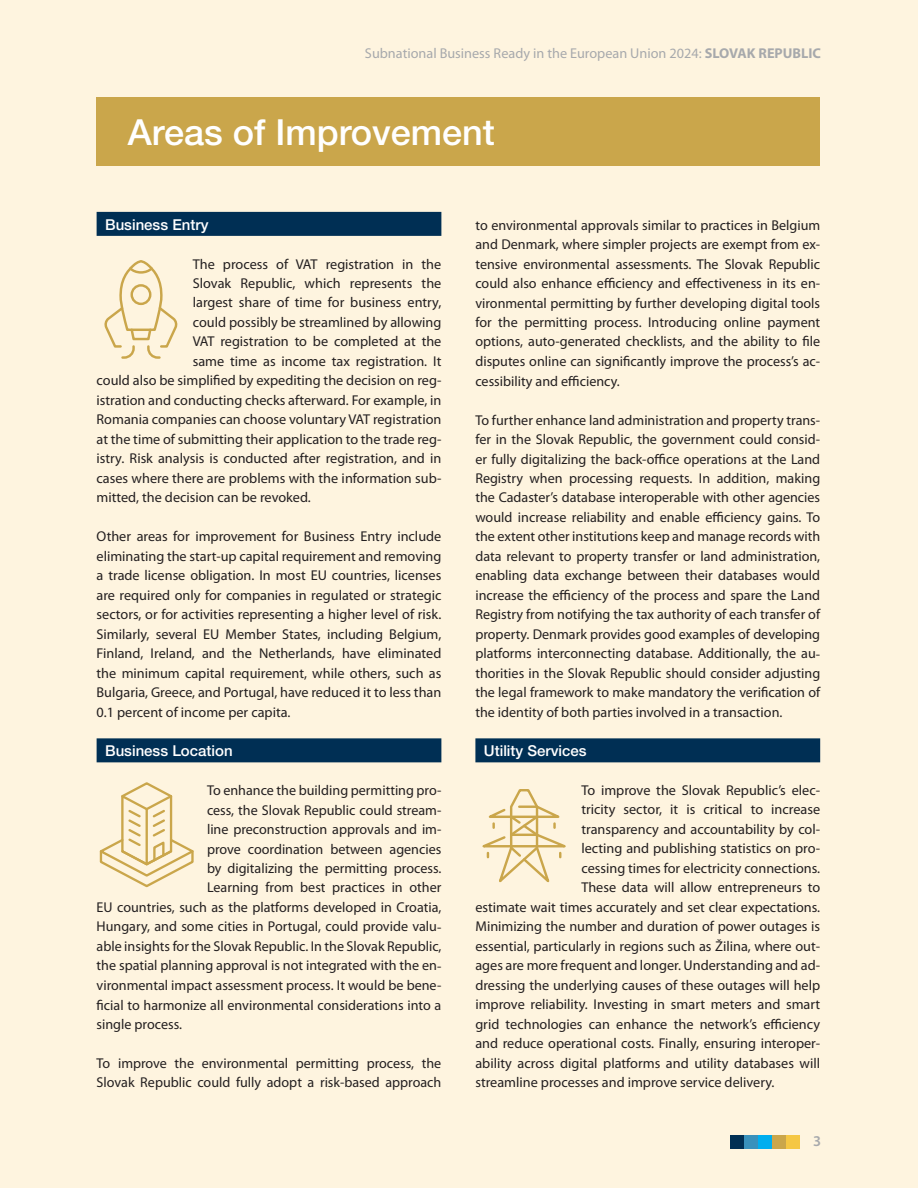
<style>
.page{position:relative;width:918px;height:1188px;background:#fef4df}
.page>*{position:absolute;margin:0;border:0;box-sizing:border-box;transform-origin:0 0}
.t1{font:500 36px "Helvetica Neue LT Pro";color:#fff}
.t2{font:500 15px "Helvetica Neue LT Pro";color:#fff}
.t3{font:600 15px "Myriad Pro";color:#a7a9ac}
.t4{font:14.25px/19.5px "Myriad Pro";color:#231f20;text-align:justify}
.t5{font:14.25px "Myriad Pro";color:#a7a9ac}
.s1{font-weight:700}
</style>
<div class="page">
<div style="left:730px;top:1135px;width:14px;height:13px;background:#002f54"></div>
<div style="left:744px;top:1135px;width:14px;height:13px;background:#3991bc"></div>
<div style="left:758px;top:1135px;width:14px;height:13px;background:#00aeef"></div>
<div style="left:772px;top:1135px;width:14px;height:13px;background:#caa64b"></div>
<div style="left:786px;top:1135px;width:14px;height:13px;background:#f5c744"></div>
<div style="left:97px;top:98px;width:723px;height:68px;background:#caa64b"></div>
<svg style="left:105px;top:260px;width:72px;height:99px"></svg>
<svg style="left:99px;top:782px;width:95px;height:106px"></svg>
<svg style="left:482px;top:789px;width:84px;height:94px"></svg>
<div style="left:97px;top:212px;width:344px;height:24px;background:#002f54"></div>
<div style="left:97px;top:738px;width:344px;height:24px;background:#002f54"></div>
<div style="left:475px;top:738px;width:345px;height:24px;background:#002f54"></div>
<p class="t5" style="left:365px;top:44px;width:458px">Subnational Business Ready in the European Union 2024: <span class="s1">SLOVAK REPUBLIC</span></p>
<h1 class="t1" style="left:128px;top:110px;width:368px">Areas of Improvement</h1>
<p class="t2" style="left:105px;top:215px;width:105px">Business Entry</p>
<p class="t4" style="left:193px;top:254px;width:250px">The process of VAT registration in the</p>
<p class="t4" style="left:193px;top:273px;width:250px">Slovak Republic, which represents the</p>
<p class="t4" style="left:193px;top:293px;width:250px">largest share of time for business entry,</p>
<p class="t4" style="left:193px;top:312px;width:250px">could possibly be streamlined by allowing</p>
<p class="t4" style="left:193px;top:332px;width:250px">VAT registration to be completed at the</p>
<p class="t4" style="left:193px;top:351px;width:250px">same time as income tax registration. It</p>
<p class="t4" style="left:97px;top:371px;width:346px">could also be simplified by expediting the decision on reg-</p>
<p class="t4" style="left:97px;top:390px;width:346px">istration and conducting checks afterward. For example, in</p>
<p class="t4" style="left:97px;top:410px;width:346px">Romania companies can choose voluntary VAT registration</p>
<p class="t4" style="left:97px;top:429px;width:346px">at the time of submitting their application to the trade reg-</p>
<p class="t4" style="left:97px;top:449px;width:346px">istry. Risk analysis is conducted after registration, and in</p>
<p class="t4" style="left:97px;top:468px;width:346px">cases where there are problems with the information sub-</p>
<p class="t4" style="left:97px;top:488px;width:216px">mitted, the decision can be revoked.</p>
<p class="t4" style="left:97px;top:527px;width:346px">Other areas for improvement for Business Entry include eliminating the start-up capital requirement and removing a trade license obligation. In most EU countries, licenses are required only for companies in regulated or strategic sectors, or for activities representing a higher level of risk.<br>Similarly, several EU Member States, including Belgium, Finland, Ireland, and the Netherlands, have eliminated the minimum capital requirement, while others, such as Bulgaria, Greece, and Portugal, have reduced it to less than 0.1 percent of income per capita.</p>
<p class="t2" style="left:105px;top:742px;width:129px">Business Location</p>
<p class="t4" style="left:207px;top:780px;width:236px">To enhance the building permitting pro-</p>
<p class="t4" style="left:207px;top:800px;width:236px">cess, the Slovak Republic could stream-</p>
<p class="t4" style="left:207px;top:819px;width:236px">line preconstruction approvals and im-</p>
<p class="t4" style="left:207px;top:839px;width:236px">prove coordination between agencies</p>
<p class="t4" style="left:207px;top:858px;width:236px">by digitalizing the permitting process.</p>
<p class="t4" style="left:207px;top:878px;width:236px">Learning from best practices in other</p>
<p class="t4" style="left:97px;top:897px;width:346px">EU countries, such as the platforms developed in Croatia,</p>
<p class="t4" style="left:97px;top:917px;width:346px">Hungary, and some cities in Portugal, could provide valu-</p>
<p class="t4" style="left:97px;top:936px;width:346px">able insights for the Slovak Republic. In the Slovak Republic,</p>
<p class="t4" style="left:97px;top:956px;width:346px">the spatial planning approval is not integrated with the en-</p>
<p class="t4" style="left:97px;top:975px;width:346px">vironmental impact assessment process. It would be bene-</p>
<p class="t4" style="left:97px;top:995px;width:346px">ficial to harmonize all environmental considerations into a</p>
<p class="t4" style="left:97px;top:1014px;width:87px">single process.</p>
<p class="t4" style="left:97px;top:1053px;width:346px">To improve the environmental permitting process, the<br>Slovak Republic could fully adopt a risk-based approach</p>
<p class="t4" style="left:475px;top:215px;width:346px">to environmental approvals similar to practices in Belgium and Denmark, where simpler projects are exempt from ex&shy;tensive environmental assessments. The Slovak Republic could also enhance efficiency and effectiveness in its en&shy;vironmental permitting by further developing digital tools for the permitting process. Introducing online payment options, auto-generated checklists, and the ability to file disputes online can significantly improve the process’s ac&shy;cessibility and efficiency.</p>
<p class="t4" style="left:475px;top:410px;width:346px">To further enhance land administration and property trans&shy;fer in the Slovak Republic, the government could consid&shy;er fully digitalizing the back-office operations at the Land Registry when processing requests. In addition, making the Cadaster’s database interoperable with other agencies would increase reliability and enable efficiency gains. To the extent other institutions keep and manage records with data relevant to property transfer or land administration, enabling data exchange between their databases would increase the efficiency of the process and spare the Land Registry from notifying the tax authority of each transfer of property. Denmark provides good examples of developing platforms interconnecting database. Additionally, the au&shy;thorities in the Slovak Republic should consider adjusting the legal framework to make mandatory the verification of the identity of both parties involved in a transaction.</p>
<p class="t2" style="left:484px;top:742px;width:104px">Utility Services</p>
<p class="t4" style="left:581px;top:780px;width:240px">To improve the Slovak Republic’s elec-</p>
<p class="t4" style="left:581px;top:800px;width:240px">tricity sector, it is critical to increase</p>
<p class="t4" style="left:581px;top:819px;width:240px">transparency and accountability by col-</p>
<p class="t4" style="left:581px;top:839px;width:240px">lecting and publishing statistics on pro-</p>
<p class="t4" style="left:581px;top:858px;width:240px">cessing times for electricity connections.</p>
<p class="t4" style="left:581px;top:878px;width:240px">These data will allow entrepreneurs to</p>
<p class="t4" style="left:475px;top:897px;width:346px">estimate wait times accurately and set clear expectations.</p>
<p class="t4" style="left:475px;top:917px;width:346px">Minimizing the number and duration of power outages is</p>
<p class="t4" style="left:475px;top:936px;width:346px">essential, particularly in regions such as Žilina, where out-</p>
<p class="t4" style="left:475px;top:956px;width:346px">ages are more frequent and longer. Understanding and ad-</p>
<p class="t4" style="left:475px;top:975px;width:346px">dressing the underlying causes of these outages will help</p>
<p class="t4" style="left:475px;top:995px;width:346px">improve reliability. Investing in smart meters and smart</p>
<p class="t4" style="left:475px;top:1014px;width:346px">grid technologies can enhance the network’s efficiency</p>
<p class="t4" style="left:475px;top:1034px;width:346px">and reduce operational costs. Finally, ensuring interoper-</p>
<p class="t4" style="left:475px;top:1053px;width:346px">ability across digital platforms and utility databases will</p>
<p class="t4" style="left:475px;top:1073px;width:301px">streamline processes and improve service delivery.</p>
<p class="t3" style="left:813px;top:1131px;width:10px">3</p>
</div>
